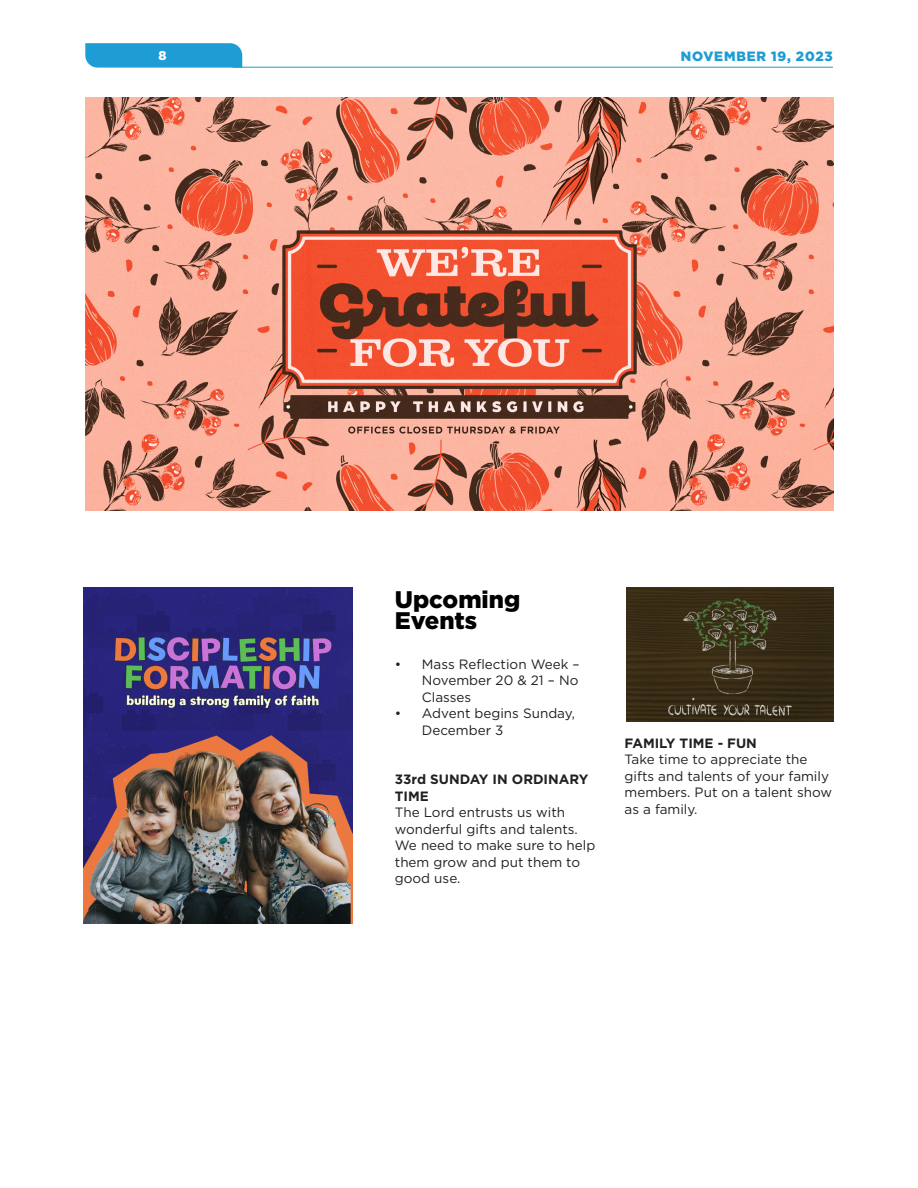
<style>
.page{position:relative;width:918px;height:1188px;background:#fff}
.page>*{position:absolute;margin:0;border:0;box-sizing:border-box;transform-origin:0 0}
.t1{font:900 24px/21px "Gotham";color:#000}
.t2{font:13.5px/16.5px "Gotham";color:#231f20}
.t3{font:700 13.5px/16.5px "Gotham";color:#231f20}
.t4{font:900 13.5px "Gotham";color:#1d9dd3}
.t5{font:900 12.75px "Gotham";color:#fff}
</style>
<div class="page">
<hr style="left:233px;top:67px;width:600px;height:1px;background:#1d9dd3">
<svg style="left:85px;top:43px;width:157px;height:25px;background:#26a1d4"></svg>
<img style="left:84px;top:588px;width:268px;height:335px">
<img style="left:626px;top:588px;width:207px;height:134px">
<img style="left:85px;top:98px;width:748px;height:412px">
<p class="t5" style="left:159px;top:46px;width:10px">8</p>
<p class="t4" style="left:681px;top:47px;width:154px">NOVEMBER 19, 2023</p>
<h5 class="t1" style="left:395px;top:589px;width:127px">Upcoming<br>Events</h5>
<p class="t2" style="left:422px;top:655px;width:159px;text-align:justify;text-indent:-27px">• Mass Reflection Week – November 20 &amp; 21 – No Classes</p>
<p class="t2" style="left:422px;top:705px;width:155px;text-indent:-27px">• Advent begins Sunday,<br>December 3</p>
<p class="t3" style="left:395px;top:771px;width:195px">33rd SUNDAY IN ORDINARY<br>TIME</p>
<p class="t2" style="left:395px;top:804px;width:202px">The Lord entrusts us with wonderful gifts and talents.<br>We need to make sure to help them grow and put them to good use.</p>
<p class="t3" style="left:625px;top:735px;width:134px">FAMILY TIME - FUN</p>
<p class="t2" style="left:625px;top:751px;width:209px">Take time to appreciate the gifts and talents of your family members. Put on a talent show as a family.</p>
</div>
